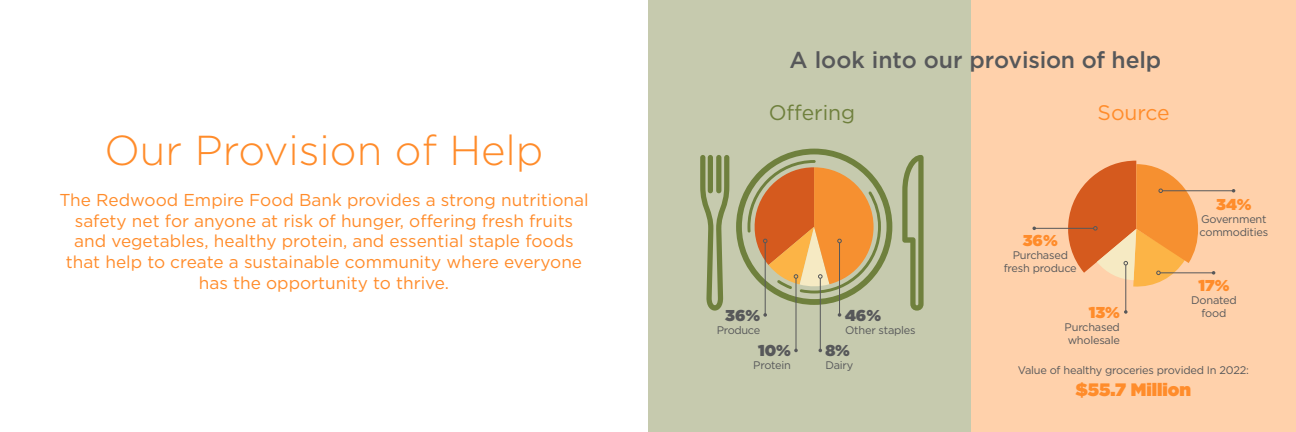
<style>
.page{position:relative;width:1296px;height:432px;background:#fff}
.page>*{position:absolute;margin:0;border:0;box-sizing:border-box;transform-origin:0 0}
.t1{font:300 41.8px "Gotham";color:#ff8c2b}
.t2{font:500 23px "Gotham";letter-spacing:-.01em;color:#57585a}
.t3{font:21.1px "Gotham";letter-spacing:-.005em;color:#6f803d}
.t4{font:21.1px "Gotham";letter-spacing:-.005em;color:#ff8c2b}
.t5{font:900 18px "Gotham";color:#ff8c2b}
.t6{font:17.2px/20.7px "Gotham";color:#ff8c2b;text-align:center}
.t7{font:900 15.7px "Gotham";color:#ff8c2b}
.t8{font:900 15.7px "Gotham";color:#57585a}
.t9{font:11px/13.2px "Gotham";letter-spacing:-.02em;color:#57585a}
</style>
<div class="page">
<div style="left:648px;top:0;width:324px;height:432px;background:#c6caae"></div>
<div style="left:971px;top:0;width:325px;height:432px;background:#ffd1ab"></div>
<svg style="left:736px;top:149px;width:156px;height:156px"></svg>
<hr style="left:765px;top:243px;width:1px;height:72px;background:#57585a">
<svg style="left:763px;top:313px;width:4px;height:4px"></svg>
<hr style="left:796px;top:278px;width:1px;height:72px;background:#57585a">
<hr style="left:839px;top:243px;width:1px;height:72px;background:#57585a">
<hr style="left:820px;top:278px;width:1px;height:72px;background:#57585a">
<svg style="left:747px;top:160px;width:134px;height:133px"></svg>
<svg style="left:700px;top:155px;width:29px;height:156px"></svg>
<div style="left:716px;top:155px;width:5px;height:38px;background:#6f803d;border-radius:3px"></div>
<div style="left:708px;top:155px;width:5px;height:38px;background:#6f803d;border-radius:3px"></div>
<svg style="left:902px;top:155px;width:22px;height:156px"></svg>
<hr style="left:1163px;top:190px;width:71px;height:1px;background:#57585a">
<hr style="left:1160px;top:272px;width:54px;height:1px;background:#57585a">
<hr style="left:1034px;top:228px;width:60px;height:1px;background:#57585a">
<hr style="left:1125px;top:265px;width:1px;height:47px;background:#57585a">
<svg style="left:1124px;top:310px;width:4px;height:4px"></svg>
<svg style="left:1060px;top:161px;width:138px;height:127px"></svg>
<p class="t1" style="left:104px;top:123px;width:441px">Our Provision of Help</p>
<p class="t6" style="left:59px;top:189px;width:531px">The Redwood Empire Food Bank provides a strong nutritional safety net for anyone at risk of hunger, offering fresh fruits and vegetables, healthy protein, and essential staple foods that help to create a sustainable community where everyone has the opportunity to thrive.</p>
<p class="t2" style="left:790px;top:44px;width:373px">A look into our provision of help</p>
<p class="t3" style="left:769px;top:99px;width:88px">Offering</p>
<p class="t4" style="left:1098px;top:99px;width:73px">Source</p>
<p class="t7" style="left:1023px;top:229px;width:36px">36%</p>
<p class="t9" style="left:1004px;top:248px;width:75px;text-align:center">Purchased fresh produce</p>
<p class="t7" style="left:1216px;top:193px;width:37px">34%</p>
<p class="t9" style="left:1201px;top:212px;width:67px">Government</p>
<p class="t9" style="left:1200px;top:226px;width:70px">commodities</p>
<p class="t7" style="left:1198px;top:274px;width:32px">17%</p>
<p class="t9" style="left:1191px;top:293px;width:47px">Donated</p>
<p class="t8" style="left:725px;top:304px;width:36px">36%</p>
<p class="t9" style="left:717px;top:323px;width:45px">Produce</p>
<p class="t8" style="left:758px;top:339px;width:34px">10%</p>
<p class="t9" style="left:753px;top:359px;width:39px">Protein</p>
<p class="t8" style="left:845px;top:304px;width:38px">46%</p>
<p class="t9" style="left:845px;top:323px;width:72px">Other staples</p>
<p class="t8" style="left:825px;top:339px;width:26px">8%</p>
<p class="t9" style="left:825px;top:359px;width:29px">Dairy</p>
<p class="t7" style="left:1089px;top:301px;width:33px">13%</p>
<p class="t9" style="left:1202px;top:307px;width:26px">food</p>
<p class="t9" style="left:1065px;top:320px;width:57px">Purchased wholesale</p>
<p class="t9" style="left:1018px;top:364px;width:233px">Value of healthy groceries provided In 2022:</p>
<p class="t5" style="left:1076px;top:377px;width:117px">$55.7 Million</p>
</div>
